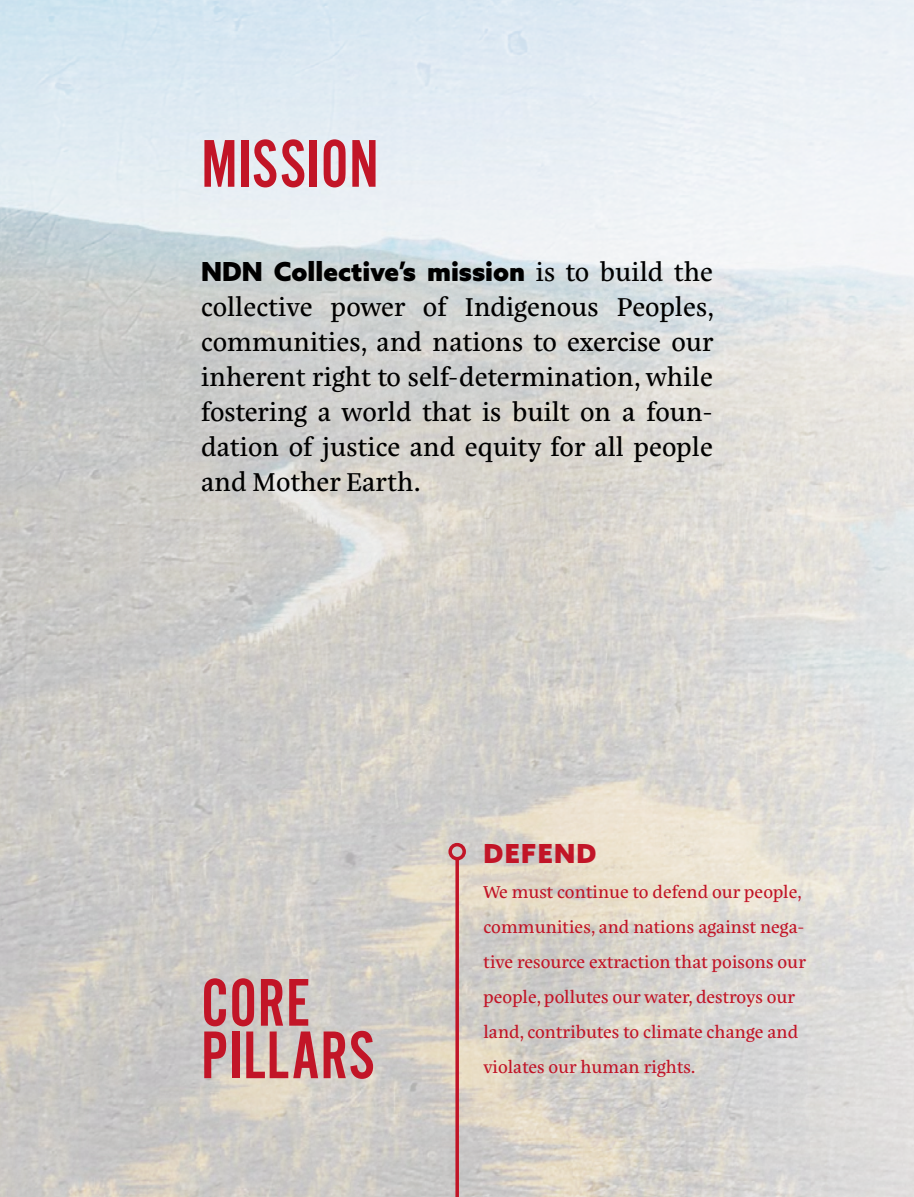
<style>
.page{position:relative;width:914px;height:1197px;background:#fff}
.page>*{position:absolute;margin:0;border:0;box-sizing:border-box;transform-origin:0 0}
.t1{font:70px/52.5px "Alternate Got No 2 D";letter-spacing:.01em;color:#c21527}
.t2{font:26.25px/35px "Eskorte Latin";color:#000;text-align:justify}
.t3{font:900 26.25px "Azo Sans";color:#000}
.t4{font:900 26.25px "Azo Sans";letter-spacing:.05em;color:#c21527}
.t5{font:17.5px/35px "Eskorte Latin";color:#c21527}
.s1{font-family:"Eskorte Latin";font-weight:400}
</style>
<div class="page">
<img style="left:0;top:0;width:914px;height:1197px">
<svg style="left:455px;top:860px;width:4px;height:337px"></svg>
<div style="left:448px;top:843px;width:18px;height:17px;border:4px solid #c21527;border-radius:50%"></div>
<h1 class="t1" style="left:201px;top:139px;width:179px">MISSION</h1>
<p class="t3" style="left:201px;top:254px;width:513px">NDN Collective’s mission <span class="s1">is to build the</span></p>
<p class="t2" style="left:201px;top:290px;width:515px">collective power of Indigenous Peoples, communities, and nations to exercise our inherent right to self-determination, while fostering a world that is built on a foun&shy;dation of justice and equity for all people and Mother Earth.</p>
<h1 class="t1" style="left:201px;top:978px;width:175px">CORE<br>PILLARS</h1>
<p class="t4" style="left:483px;top:836px;width:115px">DEFEND</p>
<p class="t5" style="left:483px;top:874px;width:324px">We must continue to defend our people, communities, and nations against nega&shy;tive resource extraction that poisons our people, pollutes our water, destroys our land, contributes to climate change and violates our human rights.</p>
</div>
